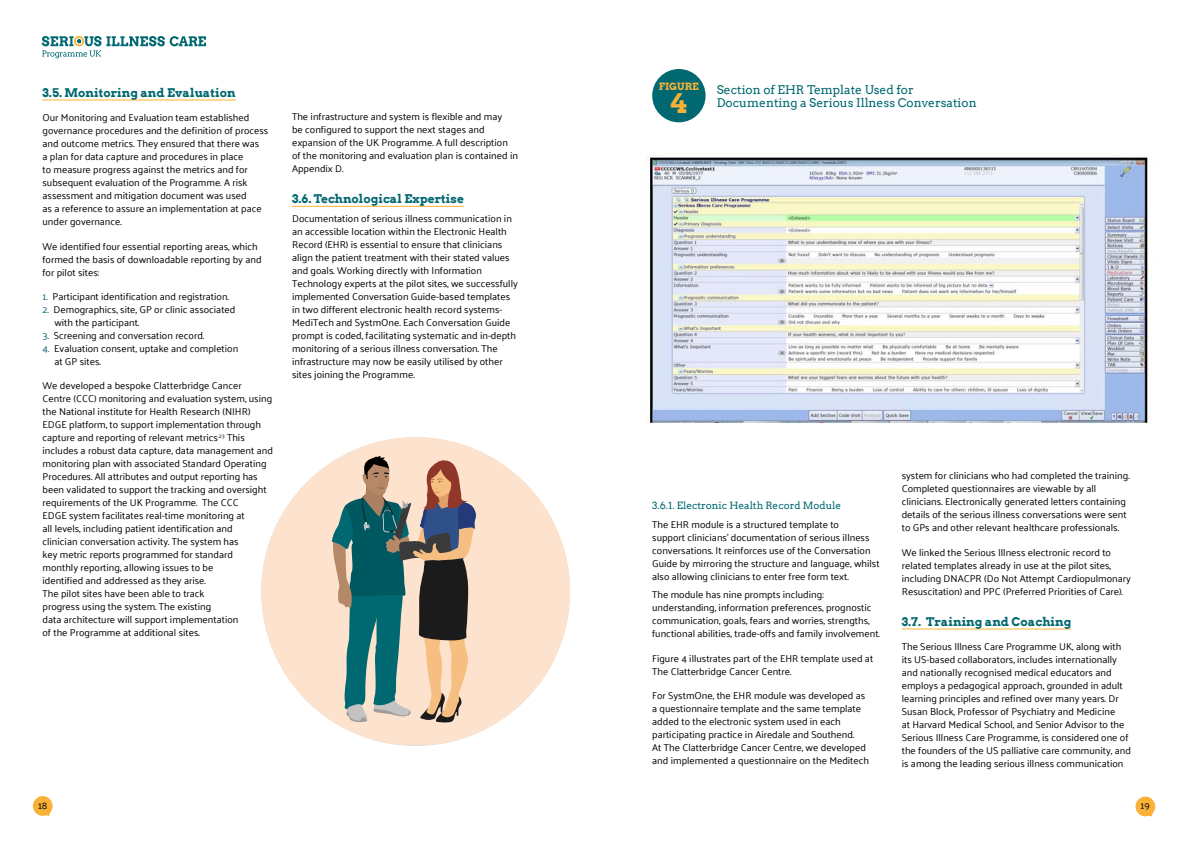
<style>
.page{position:relative;width:1191px;height:842px;background:#fff}
.page>*{position:absolute;margin:0;border:0;box-sizing:border-box;transform-origin:0 0}
.t1{font:700 27px "Arvo";color:#f9b237}
.t2{font:700 12px "Arvo";color:#006871}
.t3{font:12px/13px "Arvo";color:#006871}
.t4{font:10px/13px "Palanquin";color:#000}
.t5{font:10px "Arvo";color:#006871}
.t6{font:700 10px "Arvo";color:#f9b237}
.s1{color:#006871}
</style>
<div class="page">
<svg style="left:32px;top:796px;width:21px;height:20px"></svg>
<svg style="left:42px;top:36px;width:164px;height:22px"></svg>
<svg style="left:1135px;top:796px;width:20px;height:21px"></svg>
<hr style="left:43px;top:99px;width:193px;height:1px;background:#f9b237">
<hr style="left:292px;top:206px;width:172px;height:1px;background:#f9b237">
<hr style="left:901px;top:628px;width:170px;height:1px;background:#f9b237">
<img style="left:647px;top:156px;width:506px;height:268px">
<div style="left:652px;top:69px;width:53px;height:53px;background:#006871;border-radius:50%"></div>
<svg style="left:261px;top:437px;width:309px;height:308px;fill:#fde3cd"></svg>
<svg style="left:332px;top:456px;width:144px;height:267px;background:#8c9388"></svg>
<p class="t2" style="left:43px;top:85px;width:195px">3.5. Monitoring and Evaluation</p>
<p class="t4" style="left:43px;top:111px;width:227px">Our Monitoring and Evaluation team established governance procedures and the definition of process and outcome metrics. They ensured that there was<br>a plan for data capture and procedures in place<br>to measure progress against the metrics and for subsequent evaluation of the Programme. A risk assessment and mitigation document was used<br>as a reference to assure an implementation at pace under governance.</p>
<p class="t4" style="left:43px;top:240px;width:220px">We identified four essential reporting areas, which formed the basis of downloadable reporting by and for pilot sites:</p>
<p class="t4" style="left:43px;top:290px;width:188px"><span class="s1">1.</span> Participant identification and registration.</p>
<p class="t4" style="left:54px;top:303px;width:183px;text-indent:-12px"><span class="s1">2.</span> Demographics, site, GP or clinic associated with the participant.</p>
<p class="t4" style="left:43px;top:329px;width:163px"><span class="s1">3.</span> Screening and conversation record.</p>
<p class="t4" style="left:54px;top:342px;width:185px;text-indent:-12px"><span class="s1">4.</span> Evaluation consent, uptake and completion at GP sites.</p>
<p class="t4" style="left:43px;top:379px;width:232px">We developed a bespoke Clatterbridge Cancer Centre (CCC) monitoring and evaluation system, using the National institute for Health Research (NIHR)<br>EDGE platform, to support implementation through capture and reporting of relevant metrics<sup>.23</sup> This includes a robust data capture, data management and monitoring plan with associated Standard Operating Procedures. All attributes and output reporting has been validated to support the tracking and oversight requirements of the UK Programme. The CCC<br>EDGE system facilitates real-time monitoring at<br>all levels, including patient identification and<br>clinician conversation activity. The system has<br>key metric reports programmed for standard<br>monthly reporting, allowing issues to be<br>identified and addressed as they arise.<br>The pilot sites have been able to track<br>progress using the system. The existing<br>data architecture will support implementation<br>of the Programme at additional sites.</p>
<p class="t4" style="left:292px;top:110px;width:227px">The infrastructure and system is flexible and may<br>be configured to support the next stages and expansion of the UK Programme. A full description of the monitoring and evaluation plan is contained in Appendix D.</p>
<p class="t2" style="left:292px;top:191px;width:173px">3.6. Technological Expertise</p>
<p class="t4" style="left:292px;top:212px;width:227px">Documentation of serious illness communication in an accessible location within the Electronic Health Record (EHR) is essential to ensure that clinicians align the patient treatment with their stated values and goals. Working directly with Information Technology experts at the pilot sites, we successfully implemented Conversation Guide-based templates in two different electronic health record systems-MediTech and SystmOne. Each Conversation Guide prompt is coded, facilitating systematic and in-depth monitoring of a serious illness conversation. The infrastructure may now be easily utilised by other sites joining the Programme.</p>
<p class="t6" style="left:659px;top:80px;width:42px">FIGURE</p>
<p class="t3" style="left:716px;top:84px;width:261px">Section of EHR Template Used for<br>Documenting a Serious Illness Conversation</p>
<h1 class="t1" style="left:671px;top:86px;width:18px">4</h1>
<p class="t5" style="left:652px;top:499px;width:191px">3.6.1. Electronic Health Record Module</p>
<p class="t4" style="left:652px;top:518px;width:229px">The EHR module is a structured template to<br>support clinicians’ documentation of serious illness conversations. It reinforces use of the Conversation Guide by mirroring the structure and language, whilst also allowing clinicians to enter free form text.</p>
<p class="t4" style="left:652px;top:588px;width:229px">The module has nine prompts including: understanding, information preferences, prognostic communication, goals, fears and worries, strengths, functional abilities, trade-offs and family involvement.</p>
<p class="t4" style="left:652px;top:652px;width:222px">Figure 4 illustrates part of the EHR template used at<br>The Clatterbridge Cancer Centre.</p>
<p class="t4" style="left:652px;top:689px;width:218px">For SystmOne, the EHR module was developed as a questionnaire template and the same template added to the electronic system used in each participating practice in Airedale and Southend.<br>At The Clatterbridge Cancer Centre, we developed and implemented a questionnaire on the Meditech</p>
<p class="t4" style="left:901px;top:469px;width:229px">system for clinicians who had completed the training.<br>Completed questionnaires are viewable by all clinicians. Electronically generated letters containing details of the serious illness conversations were sent to GPs and other relevant healthcare professionals.</p>
<p class="t4" style="left:901px;top:546px;width:231px">We linked the Serious Illness electronic record to related templates already in use at the pilot sites, including DNACPR (Do Not Attempt Cardiopulmonary Resuscitation) and PPC (Preferred Priorities of Care).</p>
<p class="t2" style="left:901px;top:614px;width:171px">3.7. Training and Coaching</p>
<p class="t4" style="left:901px;top:640px;width:231px">The Serious Illness Care Programme UK, along with its US-based collaborators, includes internationally and nationally recognised medical educators and employs a pedagogical approach, grounded in adult learning principles and refined over many years. Dr Susan Block, Professor of Psychiatry and Medicine<br>at Harvard Medical School, and Senior Advisor to the Serious Illness Care Programme, is considered one of the founders of the US palliative care community, and is among the leading serious illness communication</p>
<p class="t4" style="left:38px;top:799px;width:11px">18</p>
<p class="t4" style="left:1140px;top:799px;width:11px">19</p>
</div>
